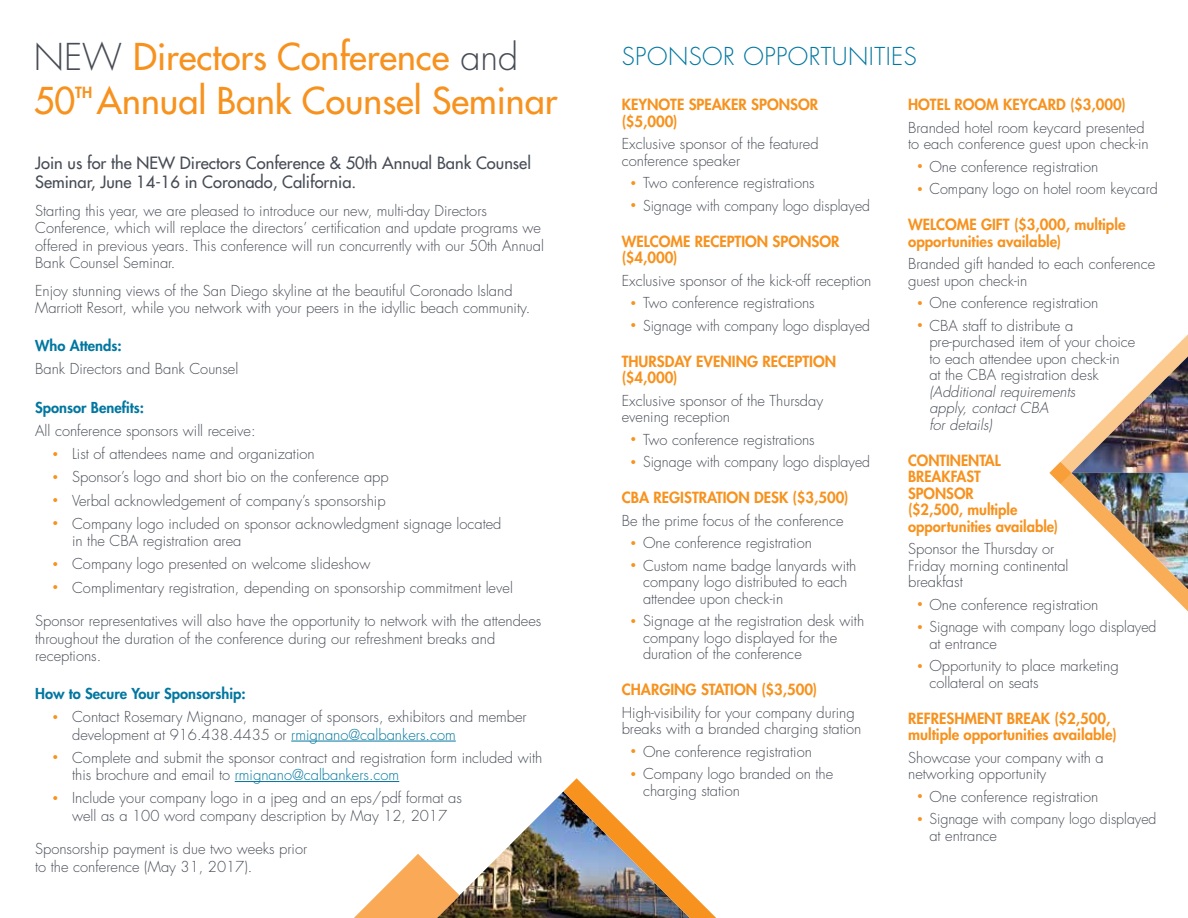
<style>
.page{position:relative;width:1188px;height:918px;background:#fff}
.page>*{position:absolute;margin:0;border:0;box-sizing:border-box;transform-origin:0 0}
.t1{font:500 36px/43.2px "Futura Std";color:#f7921e}
.t2{font:300 24px "Futura Std";letter-spacing:.02em;color:#0077a0}
.t3{font:500 16.5px/19.5px "Futura Std";color:#474c55}
.t4{font:800 15px/16.5px "Futura Std";color:#f7921e}
.t5{font:300 14.7px/16.5px "Futura Std";color:#474c55}
.t6{font:300 14.7px/16.5px "Futura Std";color:#474c55;scale:.96 1}
.t7{font:800 14.7px "Futura Std";color:#0077a0}
.t8{font:italic 300 14.7px/16.5px "Futura Std";color:#474c55}
.s1{font-weight:300;color:#474c55}
.s2{font-size:10.5px;color:#f7921e}
.s3{color:#0077a0}
</style>
<div class="page">
<svg style="left:1049px;top:334px;width:139px;height:278px"></svg>
<hr style="left:291px;top:741px;width:165px;height:1px;background:#0077a0">
<hr style="left:235px;top:781px;width:164px;height:1px;background:#0077a0">
<img style="left:460px;top:792px;width:103px;height:126px">
<img style="left:1072px;top:356px;width:116px;height:233px">
<svg style="left:354px;top:854px;width:106px;height:64px"></svg>
<img style="left:563px;top:778px;width:153px;height:140px">
<h1 class="t1" style="left:34px;top:36px;width:486px"><span class="s1">NEW</span> Directors Conference <span class="s1">and<br></span>50</h1>
<p class="t4" style="left:75px;top:84px;width:18px">TH</p>
<h1 class="t1" style="left:97px;top:79px;width:462px">Annual Bank Counsel Seminar</h1>
<p class="t3" style="left:35px;top:153px;width:497px">Join us for the NEW Directors Conference &amp; 50th Annual Bank Counsel<br>Seminar, June 14-16 in Coronado, California.</p>
<p class="t5" style="left:35px;top:203px;width:510px;line-height:17.2px">Starting this year, we are pleased to introduce our new, multi-day Directors Conference, which will replace the directors’ certification and update programs we offered in previous years. This conference will run concurrently with our 50th Annual Bank Counsel Seminar.</p>
<p class="t5" style="left:35px;top:282px;width:497px;line-height:17.2px">Enjoy stunning views of the San Diego skyline at the beautiful Coronado Island<br>Marriott Resort, while you network with your peers in the idyllic beach community.</p>
<p class="t7" style="left:35px;top:336px;width:88px">Who Attends:</p>
<p class="t5" style="left:35px;top:361px;width:205px">Bank Directors and Bank Counsel</p>
<p class="t7" style="left:35px;top:398px;width:110px">Sponsor Benefits:</p>
<p class="t5" style="left:35px;top:423px;width:222px">All conference sponsors will receive:</p>
<p class="t5" style="left:52px;top:446px;width:264px"><span class="s2">•</span> List of attendees name and organization</p>
<p class="t5" style="left:52px;top:469px;width:338px"><span class="s2">•</span> Sponsor’s logo and short bio on the conference app</p>
<p class="t5" style="left:52px;top:492px;width:335px"><span class="s2">•</span> Verbal acknowledgement of company’s sponsorship</p>
<p class="t5" style="left:72px;top:515px;width:431px;line-height:17.2px;text-indent:-20px"><span class="s2">•</span> Company logo included on sponsor acknowledgment signage located in the CBA registration area</p>
<p class="t5" style="left:52px;top:556px;width:320px"><span class="s2">•</span> Company logo presented on welcome slideshow</p>
<p class="t5" style="left:52px;top:579px;width:462px"><span class="s2">•</span> Complimentary registration, depending on sponsorship commitment level</p>
<p class="t5" style="left:35px;top:613px;width:508px;line-height:17.2px">Sponsor representatives will also have the opportunity to network with the attendees throughout the duration of the conference during our refreshment breaks and receptions.</p>
<p class="t7" style="left:35px;top:684px;width:212px">How to Secure Your Sponsorship:</p>
<p class="t5" style="left:72px;top:709px;width:456px;line-height:17.2px;text-indent:-20px"><span class="s2">•</span> Contact Rosemary Mignano, manager of sponsors, exhibitors and member development at 916.438.4435 or <span class="s3">rmignano@calbankers.com</span></p>
<p class="t5" style="left:72px;top:749px;width:472px;line-height:17.2px;text-indent:-20px"><span class="s2">•</span> Complete and submit the sponsor contract and registration form included with this brochure and email to <span class="s3">rmignano@calbankers.com</span></p>
<p class="t5" style="left:52px;top:790px;width:411px;line-height:17.2px;text-align:center"><span class="s2">•</span> Include your company logo in a jpeg and an eps/pdf format as well as a 100 word company description by May 12, 2017</p>
<p class="t5" style="left:35px;top:841px;width:274px;line-height:17.2px">Sponsorship payment is due two weeks prior to the conference (May 31, 2017).</p>
<h2 class="t2" style="left:622px;top:41px;width:297px">SPONSOR OPPORTUNITIES</h2>
<p class="t4" style="left:622px;top:96px;width:198px">KEYNOTE SPEAKER SPONSOR ($5,000)</p>
<p class="t5" style="left:622px;top:136px;width:198px">Exclusive sponsor of the featured conference speaker</p>
<p class="t5" style="left:630px;top:175px;width:186px"><span class="s2">•</span> Two conference registrations</p>
<p class="t6" style="left:630px;top:198px;width:251px"><span class="s2">•</span> Signage with company logo displayed</p>
<p class="t4" style="left:622px;top:233px;width:219px">WELCOME RECEPTION SPONSOR ($4,000)</p>
<p class="t5" style="left:622px;top:273px;width:251px">Exclusive sponsor of the kick-off reception</p>
<p class="t5" style="left:630px;top:295px;width:186px"><span class="s2">•</span> Two conference registrations</p>
<p class="t6" style="left:630px;top:318px;width:251px"><span class="s2">•</span> Signage with company logo displayed</p>
<p class="t4" style="left:622px;top:353px;width:216px">THURSDAY EVENING RECEPTION ($4,000)</p>
<p class="t5" style="left:622px;top:393px;width:203px">Exclusive sponsor of the Thursday evening reception</p>
<p class="t5" style="left:630px;top:432px;width:186px"><span class="s2">•</span> Two conference registrations</p>
<p class="t6" style="left:630px;top:454px;width:251px"><span class="s2">•</span> Signage with company logo displayed</p>
<p class="t4" style="left:622px;top:489px;width:228px">CBA REGISTRATION DESK ($3,500)</p>
<p class="t5" style="left:622px;top:513px;width:223px">Be the prime focus of the conference</p>
<p class="t5" style="left:630px;top:535px;width:183px"><span class="s2">•</span> One conference registration</p>
<p class="t5" style="left:643px;top:558px;width:215px;text-indent:-13px"><span class="s2">•</span> Custom name badge lanyards with company logo distributed to each attendee upon check-in</p>
<p class="t5" style="left:643px;top:613px;width:223px;text-indent:-13px"><span class="s2">•</span> Signage at the registration desk with company logo displayed for the duration of the conference</p>
<p class="t4" style="left:622px;top:681px;width:197px">CHARGING STATION ($3,500)</p>
<p class="t5" style="left:622px;top:705px;width:241px">High-visibility for your company during breaks with a branded charging station</p>
<p class="t5" style="left:630px;top:744px;width:183px"><span class="s2">•</span> One conference registration</p>
<p class="t5" style="left:643px;top:766px;width:192px;text-indent:-13px"><span class="s2">•</span> Company logo branded on the charging station</p>
<p class="t4" style="left:908px;top:96px;width:219px">HOTEL ROOM KEYCARD ($3,000)</p>
<p class="t5" style="left:908px;top:120px;width:242px">Branded hotel room keycard presented to each conference guest upon check-in</p>
<p class="t5" style="left:917px;top:159px;width:183px"><span class="s2">•</span> One conference registration</p>
<p class="t5" style="left:917px;top:181px;width:243px"><span class="s2">•</span> Company logo on hotel room keycard</p>
<p class="t4" style="left:908px;top:216px;width:219px">WELCOME GIFT ($3,000, multiple opportunities available)</p>
<p class="t5" style="left:908px;top:256px;width:249px">Branded gift handed to each conference guest upon check-in</p>
<p class="t5" style="left:917px;top:295px;width:183px"><span class="s2">•</span> One conference registration</p>
<p class="t5" style="left:929px;top:318px;width:208px;text-indent:-13px"><span class="s2">•</span> CBA staff to distribute a pre-purchased item of your choice to each attendee upon check-in<br>at the CBA registration desk</p>
<p class="t8" style="left:929px;top:384px;width:148px">(Additional requirements apply, contact CBA<br>for details)</p>
<p class="t4" style="left:908px;top:452px;width:152px">CONTINENTAL<br>BREAKFAST<br>SPONSOR<br>($2,500, multiple opportunities available)</p>
<p class="t5" style="left:908px;top:541px;width:162px">Sponsor the Thursday or<br>Friday morning continental breakfast</p>
<p class="t5" style="left:917px;top:597px;width:183px"><span class="s2">•</span> One conference registration</p>
<p class="t6" style="left:929px;top:619px;width:238px;text-indent:-13px"><span class="s2">•</span> Signage with company logo displayed at entrance</p>
<p class="t5" style="left:929px;top:658px;width:191px;text-indent:-13px"><span class="s2">•</span> Opportunity to place marketing collateral on seats</p>
<p class="t4" style="left:908px;top:710px;width:210px">REFRESHMENT BREAK ($2,500, multiple opportunities available)</p>
<p class="t5" style="left:908px;top:750px;width:197px">Showcase your company with a networking opportunity</p>
<p class="t5" style="left:917px;top:789px;width:183px"><span class="s2">•</span> One conference registration</p>
<p class="t6" style="left:929px;top:811px;width:238px;text-indent:-13px"><span class="s2">•</span> Signage with company logo displayed at entrance</p>
</div>
